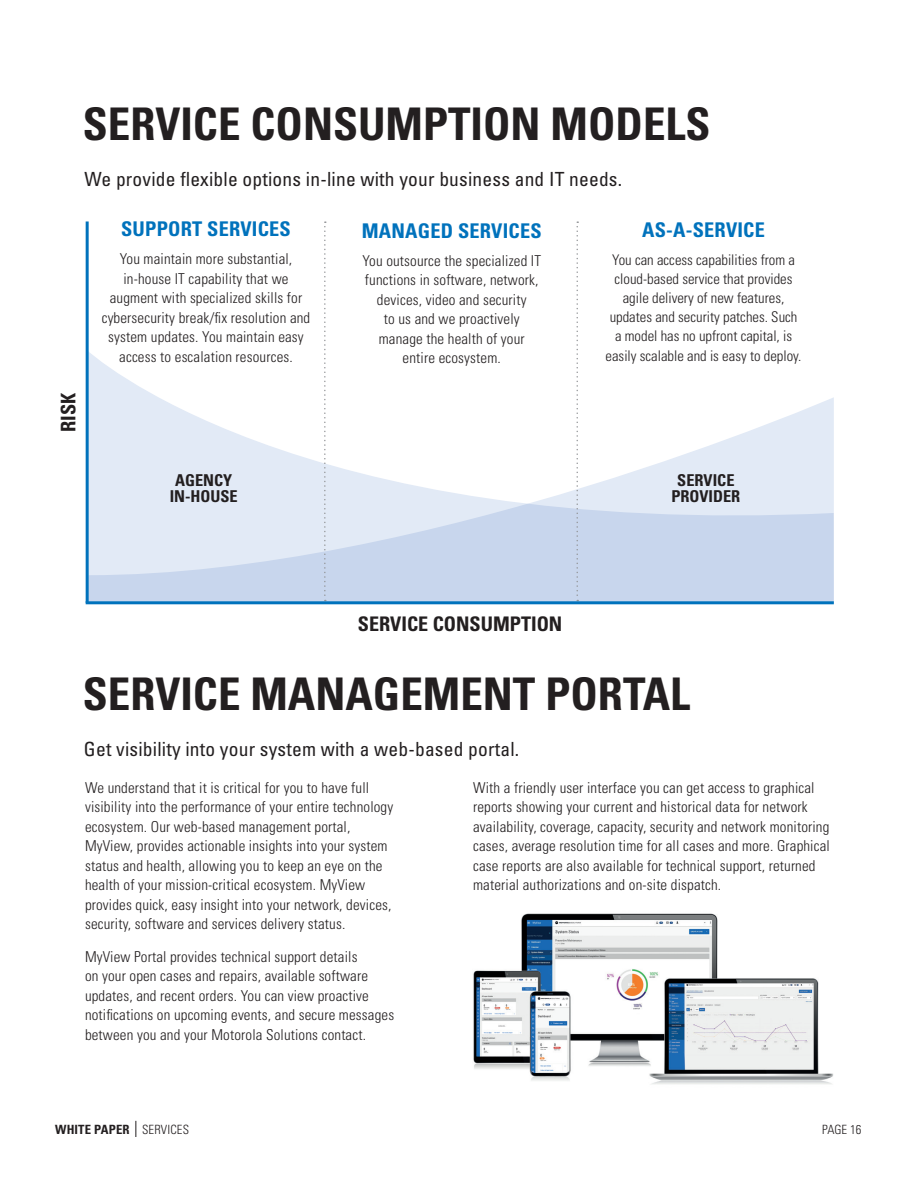
<style>
.page{position:relative;width:918px;height:1188px;background:#fff}
.page>*{position:absolute;margin:0;border:0;box-sizing:border-box;transform-origin:0 0}
.t1{font:700 condensed 45px "Univers LT Std";color:#231f20}
.Body{font:700 condensed 20.25px "Univers LT Std";letter-spacing:.01em;color:#0072bc}
.t2{font:700 condensed 20.1px "Univers LT Std";color:#231f20}
.t3{font:condensed 19.5px "Univers LT Std";letter-spacing:.01em;color:#231f20}
.t4{font:700 condensed 16.35px/16.4px "Univers LT Std";color:#231f20;text-align:center}
.Body-2{font:300 condensed 15px/19.5px "Univers LT Std";letter-spacing:.01em;color:#231f20}
.t5{font:300 condensed 14.7px/19px "Univers LT Std";color:#231f20;text-align:center}
.t6{font:700 condensed 12.75px "Univers LT Std";letter-spacing:.01em;color:#231f20}
.t7{font:300 condensed 12.75px "Univers LT Std";color:#231f20}
.s1{font-weight:300}
</style>
<div class="page">
<img style="left:473px;top:913px;width:361px;height:171px">
<svg style="left:89px;top:352px;width:68px;height:45px"></svg>
<svg style="left:89px;top:397px;width:745px;height:204px"></svg>
<svg style="left:324px;top:221px;width:2px;height:380px"></svg>
<svg style="left:576px;top:221px;width:2px;height:380px"></svg>
<hr style="left:86px;top:601px;width:748px;height:3px;background:#0072bc">
<hr style="left:86px;top:221px;width:3px;height:382px;background:#0072bc">
<svg style="left:136px;top:1121px;width:1px;height:16px"></svg>
<p class="t1" style="left:83px;top:97px;width:629px">SERVICE CONSUMPTION MODELS</p>
<p class="t3" style="left:85px;top:167px;width:539px">We provide flexible options in-line with your business and IT needs.</p>
<p class="t2" style="left:56px;top:432px;width:41px;rotate:-90deg">RISK</p>
<p class="Body" style="left:121px;top:217px;width:171px">SUPPORT SERVICES</p>
<p class="Body-2" style="left:102px;top:249px;width:210px;text-align:center">You maintain more substantial, in-house IT capability that we augment with specialized skills for cybersecurity break/fix resolution and system updates. You maintain easy access to escalation resources.</p>
<p class="Body" style="left:362px;top:218px;width:181px">MANAGED SERVICES</p>
<p class="Body-2" style="left:362px;top:251px;width:180px;text-align:center">You outsource the specialized IT functions in software, network, devices, video and security<br>to us and we proactively manage the health of your entire ecosystem.</p>
<p class="Body" style="left:642px;top:218px;width:124px">AS-A-SERVICE</p>
<p class="t5" style="left:606px;top:250px;width:197px">You can access capabilities from a cloud-based service that provides agile delivery of new features, updates and security patches. Such a model has no upfront capital, is easily scalable and is easy to deploy.</p>
<p class="t4" style="left:170px;top:472px;width:70px">AGENCY<br>IN-HOUSE</p>
<p class="t4" style="left:671px;top:471px;width:71px">SERVICE<br>PROVIDER</p>
<p class="t2" style="left:358px;top:612px;width:206px">SERVICE CONSUMPTION</p>
<p class="t1" style="left:83px;top:667px;width:609px">SERVICE MANAGEMENT PORTAL</p>
<p class="t3" style="left:84px;top:737px;width:437px">Get visibility into your system with a web-based portal.</p>
<p class="Body-2" style="left:85px;top:778px;width:310px">We understand that it is critical for you to have full visibility into the performance of your entire technology ecosystem. Our web-based management portal, MyView, provides actionable insights into your system status and health, allowing you to keep an eye on the health of your mission-critical ecosystem. MyView provides quick, easy insight into your network, devices, security, software and services delivery status.</p>
<p class="Body-2" style="left:85px;top:947px;width:311px">MyView Portal provides technical support details<br>on your open cases and repairs, available software updates, and recent orders. You can view proactive notifications on upcoming events, and secure messages between you and your Motorola Solutions contact.</p>
<p class="Body-2" style="left:473px;top:778px;width:358px">With a friendly user interface you can get access to graphical reports showing your current and historical data for network availability, coverage, capacity, security and network monitoring cases, average resolution time for all cases and more. Graphical case reports are also available for technical support, returned material authorizations and on-site dispatch.</p>
<p class="t6" style="left:55px;top:1122px;width:135px">WHITE PAPER <span class="s1">SERVICES</span></p>
<p class="t7" style="left:822px;top:1122px;width:41px">PAGE 16</p>
</div>
